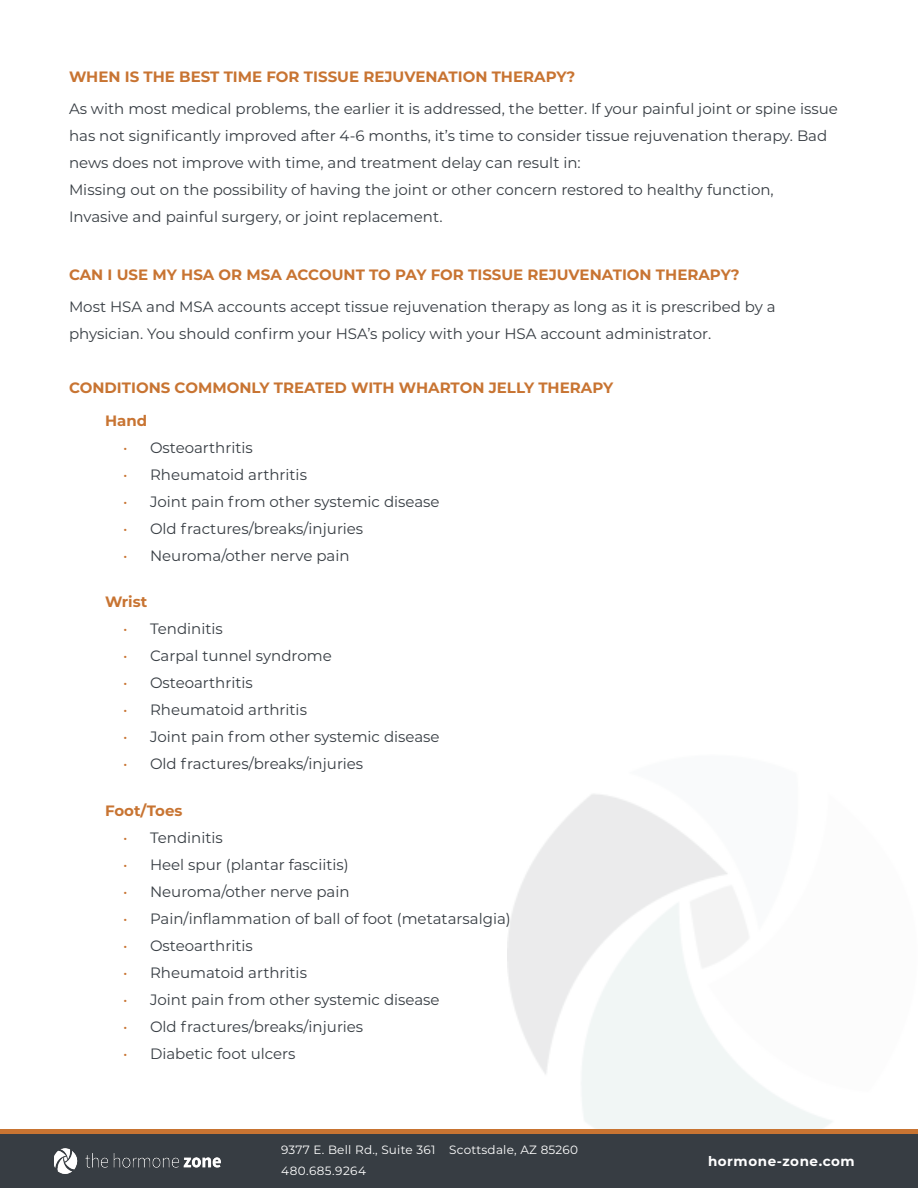
<style>
.page{position:relative;width:918px;height:1188px;background:#fff}
.page>*{position:absolute;margin:0;border:0;box-sizing:border-box;transform-origin:0 0}
.t1{font:15px/27px "Montserrat";color:#373d43}
.t2{font:700 15px "Montserrat";color:#c87432}
.t3{font:700 13.5px "Montserrat";letter-spacing:.04em;color:#fff}
.t4{font:12px/20.4px "Montserrat";letter-spacing:.02em;color:#fff}
.s1{color:#c87432}
</style>
<div class="page">
<img style="left:507px;top:794px;width:411px;height:336px">
<div style="left:0;top:1134px;width:918px;height:54px;background:#373d43"></div>
<hr style="left:0;top:1130px;width:918px;height:4px;background:#c87432">
<img style="left:54px;top:1149px;width:166px;height:24px">
<p class="t2" style="left:69px;top:66px;width:508px">WHEN IS THE BEST TIME FOR TISSUE REJUVENATION THERAPY?</p>
<p class="t1" style="left:69px;top:94px;width:770px">As with most medical problems, the earlier it is addressed, the better. If your painful joint or spine issue has not significantly improved after 4-6 months, it’s time to consider tissue rejuvenation therapy. Bad news does not improve with time, and treatment delay can result in:</p>
<p class="t1" style="left:69px;top:175px;width:706px">Missing out on the possibility of having the joint or other concern restored to healthy function,</p>
<p class="t1" style="left:69px;top:202px;width:375px">Invasive and painful surgery, or joint replacement.</p>
<p class="t2" style="left:69px;top:264px;width:672px">CAN I USE MY HSA OR MSA ACCOUNT TO PAY FOR TISSUE REJUVENATION THERAPY?</p>
<p class="t1" style="left:69px;top:292px;width:708px">Most HSA and MSA accounts accept tissue rejuvenation therapy as long as it is prescribed by a physician. You should confirm your HSA’s policy with your HSA account administrator.</p>
<p class="t2" style="left:69px;top:376px;width:546px">CONDITIONS COMMONLY TREATED WITH WHARTON JELLY THERAPY</p>
<p class="t2" style="left:105px;top:409px;width:44px">Hand</p>
<p class="t1" style="left:123px;top:433px;width:131px"><span class="s1">•</span> Osteoarthritis</p>
<p class="t1" style="left:123px;top:460px;width:186px"><span class="s1">•</span> Rheumatoid arthritis</p>
<p class="t1" style="left:123px;top:487px;width:318px"><span class="s1">•</span> Joint pain from other systemic disease</p>
<p class="t1" style="left:123px;top:514px;width:242px"><span class="s1">•</span> Old fractures/breaks/injuries</p>
<p class="t1" style="left:123px;top:541px;width:228px"><span class="s1">•</span> Neuroma/other nerve pain</p>
<p class="t2" style="left:105px;top:591px;width:44px">Wrist</p>
<p class="t1" style="left:123px;top:615px;width:101px"><span class="s1">•</span> Tendinitis</p>
<p class="t1" style="left:123px;top:642px;width:210px"><span class="s1">•</span> Carpal tunnel syndrome</p>
<p class="t1" style="left:123px;top:669px;width:131px"><span class="s1">•</span> Osteoarthritis</p>
<p class="t1" style="left:123px;top:696px;width:186px"><span class="s1">•</span> Rheumatoid arthritis</p>
<p class="t1" style="left:123px;top:723px;width:318px"><span class="s1">•</span> Joint pain from other systemic disease</p>
<p class="t1" style="left:123px;top:750px;width:242px"><span class="s1">•</span> Old fractures/breaks/injuries</p>
<p class="t2" style="left:105px;top:799px;width:79px">Foot/Toes</p>
<p class="t1" style="left:123px;top:823px;width:101px"><span class="s1">•</span> Tendinitis</p>
<p class="t1" style="left:123px;top:850px;width:227px"><span class="s1">•</span> Heel spur (plantar fasciitis)</p>
<p class="t1" style="left:123px;top:877px;width:228px"><span class="s1">•</span> Neuroma/other nerve pain</p>
<p class="t1" style="left:123px;top:904px;width:389px"><span class="s1">•</span> Pain/inflammation of ball of foot (metatarsalgia)</p>
<p class="t1" style="left:123px;top:931px;width:131px"><span class="s1">•</span> Osteoarthritis</p>
<p class="t1" style="left:123px;top:958px;width:186px"><span class="s1">•</span> Rheumatoid arthritis</p>
<p class="t1" style="left:123px;top:985px;width:318px"><span class="s1">•</span> Joint pain from other systemic disease</p>
<p class="t1" style="left:123px;top:1012px;width:242px"><span class="s1">•</span> Old fractures/breaks/injuries</p>
<p class="t1" style="left:123px;top:1039px;width:174px"><span class="s1">•</span> Diabetic foot ulcers</p>
<p class="t4" style="left:281px;top:1140px;width:298px">9377 E. Bell Rd., Suite 361 Scottsdale, AZ 85260<br>480.685.9264</p>
<p class="t3" style="left:708px;top:1151px;width:148px">hormone-zone.com</p>
</div>
